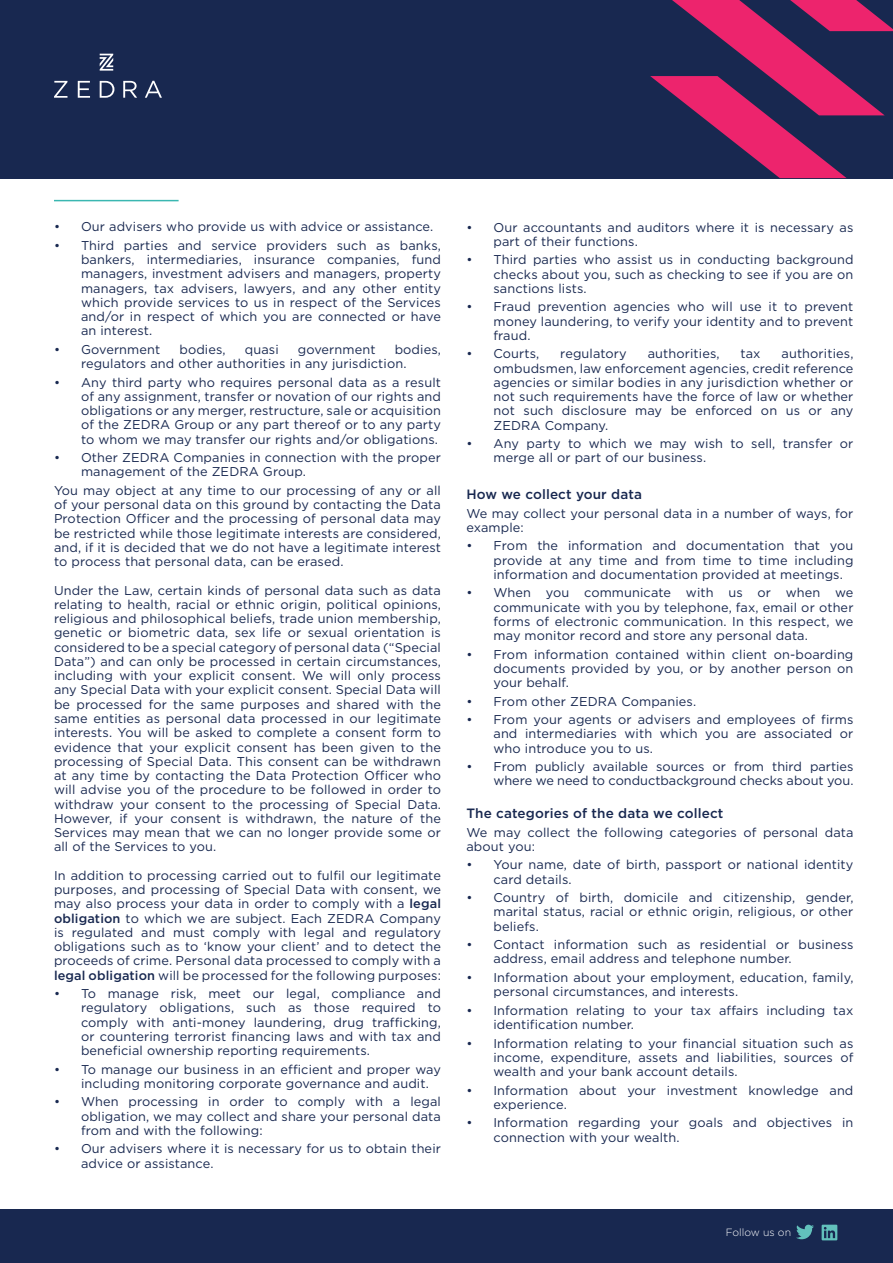
<style>
.page{position:relative;width:893px;height:1263px;background:#fff}
.page>*{position:absolute;margin:0;border:0;box-sizing:border-box;transform-origin:0 0}
.t1{font:500 13.5px "Gotham";letter-spacing:.01em;color:#182850}
.t2{font:12.75px/14.2px "Gotham";letter-spacing:.01em;color:#182850;text-align:justify}
.t3{font:300 10.5px "Gotham";color:#fff}
.s1{font-weight:500}
</style>
<div class="page">
<div style="left:0;top:0;width:893px;height:179px;background:#182850"></div>
<svg style="left:650px;top:0;width:243px;height:178px"></svg>
<svg style="left:54px;top:81px;width:108px;height:17px"></svg>
<svg style="left:100px;top:54px;width:13px;height:17px"></svg>
<hr style="left:54px;top:200px;width:125px;height:1px;background:#3ab7b1">
<div style="left:0;top:1209px;width:893px;height:54px;background:#182850"></div>
<svg style="left:796px;top:1225px;width:18px;height:14px"></svg>
<svg style="left:822px;top:1225px;width:15px;height:15px"></svg>
<p class="t2" style="left:54px;top:219px;width:381px">• Our advisers who provide us with advice or assistance.</p>
<p class="t2" style="left:81px;top:238px;width:361px;text-indent:-27px">• Third parties and service providers such as banks, bankers, intermediaries, insurance companies, fund managers, investment advisers and managers, property managers, tax advisers, lawyers, and any other entity which provide services to us in respect of the Services and/or in respect of which you are connected or have an interest.</p>
<p class="t2" style="left:54px;top:342px;width:108px">• Government</p>
<p class="t2" style="left:179px;top:342px;width:48px">bodies,</p>
<p class="t2" style="left:245px;top:342px;width:35px">quasi</p>
<p class="t2" style="left:298px;top:342px;width:79px">government</p>
<p class="t2" style="left:81px;top:342px;width:361px;text-indent:314px">bodies, regulators and other authorities in any jurisdiction.</p>
<p class="t2" style="left:81px;top:375px;width:361px;text-indent:-27px">• Any third party who requires personal data as a result of any assignment, transfer or novation of our rights and obligations or any merger, restructure, sale or acquisition of the ZEDRA Group or any part thereof or to any party to whom we may transfer our rights and/or obligations.</p>
<p class="t2" style="left:81px;top:450px;width:361px;text-indent:-27px">• Other ZEDRA Companies in connection with the proper management of the ZEDRA Group.</p>
<p class="t2" style="left:54px;top:483px;width:388px">You may object at any time to our processing of any or all of your personal data on this ground by contacting the Data Protection Officer and the processing of personal data may be restricted while those legitimate interests are considered, and, if it is decided that we do not have a legitimate interest to process that personal data, can be erased.</p>
<p class="t2" style="left:54px;top:583px;width:388px">Under the Law, certain kinds of personal data such as data relating to health, racial or ethnic origin, political opinions, religious and philosophical beliefs, trade union membership, genetic or biometric data, sex life or sexual orientation is considered to be a special category of personal data (“Special Data”) and can only be processed in certain circumstances, including with your explicit consent. We will only process any Special Data with your explicit consent. Special Data will be processed for the same purposes and shared with the same entities as personal data processed in our legitimate interests. You will be asked to complete a consent form to evidence that your explicit consent has been given to the processing of Special Data. This consent can be withdrawn at any time by contacting the Data Protection Officer who will advise you of the procedure to be followed in order to withdraw your consent to the processing of Special Data.<br>However, if your consent is withdrawn, the nature of the Services may mean that we can no longer provide some or all of the Services to you.</p>
<p class="t2" style="left:54px;top:868px;width:388px">In addition to processing carried out to fulfil our legitimate purposes, and processing of Special Data with consent, we may also process your data in order to comply with a <span class="s1">legal obligation</span> to which we are subject. Each ZEDRA Company is regulated and must comply with legal and regulatory obligations such as to ‘know your client’ and to detect the proceeds of crime. Personal data processed to comply with a <span class="s1">legal obligation</span> will be processed for the following purposes:</p>
<p class="t2" style="left:81px;top:986px;width:361px;text-indent:-27px">• To manage risk, meet our legal, compliance and regulatory obligations, such as those required to comply with anti-money laundering, drug trafficking, or countering terrorist financing laws and with tax and beneficial ownership reporting requirements.</p>
<p class="t2" style="left:81px;top:1062px;width:361px;text-indent:-27px">• To manage our business in an efficient and proper way including monitoring corporate governance and audit.</p>
<p class="t2" style="left:81px;top:1094px;width:361px;text-indent:-27px">• When processing in order to comply with a legal obligation, we may collect and share your personal data from and with the following:</p>
<p class="t2" style="left:81px;top:1141px;width:361px;text-indent:-27px">• Our advisers where it is necessary for us to obtain their advice or assistance.</p>
<p class="t2" style="left:493px;top:220px;width:361px;text-indent:-27px">• Our accountants and auditors where it is necessary as part of their functions.</p>
<p class="t2" style="left:493px;top:252px;width:361px;text-indent:-27px">• Third parties who assist us in conducting background checks about you, such as checking to see if you are on sanctions lists.</p>
<p class="t2" style="left:493px;top:299px;width:361px;text-indent:-27px">• Fraud prevention agencies who will use it to prevent money laundering, to verify your identity and to prevent fraud.</p>
<p class="t2" style="left:466px;top:346px;width:74px">• Courts,</p>
<p class="t2" style="left:560px;top:346px;width:68px">regulatory</p>
<p class="t2" style="left:648px;top:346px;width:73px">authorities,</p>
<p class="t2" style="left:740px;top:346px;width:22px">tax</p>
<p class="t2" style="left:493px;top:346px;width:361px;text-indent:288px">authorities, ombudsmen, law enforcement agencies, credit reference agencies or similar bodies in any jurisdiction whether or not such requirements have the force of law or whether not such disclosure may be enforced on us or any ZEDRA Company.</p>
<p class="t2" style="left:493px;top:436px;width:361px;text-indent:-27px">• Any party to which we may wish to sell, transfer or merge all or part of our business.</p>
<p class="t1" style="left:466px;top:485px;width:177px">How we collect your data</p>
<p class="t2" style="left:466px;top:506px;width:388px">We may collect your personal data in a number of ways, for example:</p>
<p class="t2" style="left:493px;top:538px;width:361px;text-indent:-27px">• From the information and documentation that you provide at any time and from time to time including information and documentation provided at meetings.</p>
<p class="t2" style="left:493px;top:585px;width:361px;text-indent:-27px">• When you communicate with us or when we communicate with you by telephone, fax, email or other forms of electronic communication. In this respect, we may monitor record and store any personal data.</p>
<p class="t2" style="left:493px;top:647px;width:361px;text-indent:-27px">• From information contained within client on-boarding documents provided by you, or by another person on your behalf.</p>
<p class="t2" style="left:466px;top:694px;width:231px">• From other ZEDRA Companies.</p>
<p class="t2" style="left:493px;top:712px;width:361px;text-indent:-27px">• From your agents or advisers and employees of firms and intermediaries with which you are associated or who introduce you to us.</p>
<p class="t2" style="left:466px;top:759px;width:388px;text-align:right">• From publicly available sources or from third parties where we need to conductbackground checks about you.</p>
<p class="t1" style="left:466px;top:804px;width:258px">The categories of the data we collect</p>
<p class="t2" style="left:466px;top:825px;width:388px">We may collect the following categories of personal data about you:</p>
<p class="t2" style="left:493px;top:857px;width:361px;text-indent:-27px">• Your name, date of birth, passport or national identity card details.</p>
<p class="t2" style="left:493px;top:890px;width:361px;text-indent:-27px">• Country of birth, domicile and citizenship, gender, marital status, racial or ethnic origin, religious, or other beliefs.</p>
<p class="t2" style="left:493px;top:937px;width:361px;text-indent:-27px">• Contact information such as residential or business address, email address and telephone number.</p>
<p class="t2" style="left:493px;top:970px;width:361px;text-indent:-27px">• Information about your employment, education, family, personal circumstances, and interests.</p>
<p class="t2" style="left:493px;top:1003px;width:361px;text-indent:-27px">• Information relating to your tax affairs including tax identification number.</p>
<p class="t2" style="left:493px;top:1035px;width:361px;text-indent:-27px">• Information relating to your financial situation such as income, expenditure, assets and liabilities, sources of wealth and your bank account details.</p>
<p class="t2" style="left:493px;top:1082px;width:361px;text-indent:-27px">• Information about your investment knowledge and experience.</p>
<p class="t2" style="left:493px;top:1115px;width:361px;text-indent:-27px">• Information regarding your goals and objectives in connection with your wealth.</p>
<p class="t3" style="left:726px;top:1225px;width:67px">Follow us on</p>
</div>
